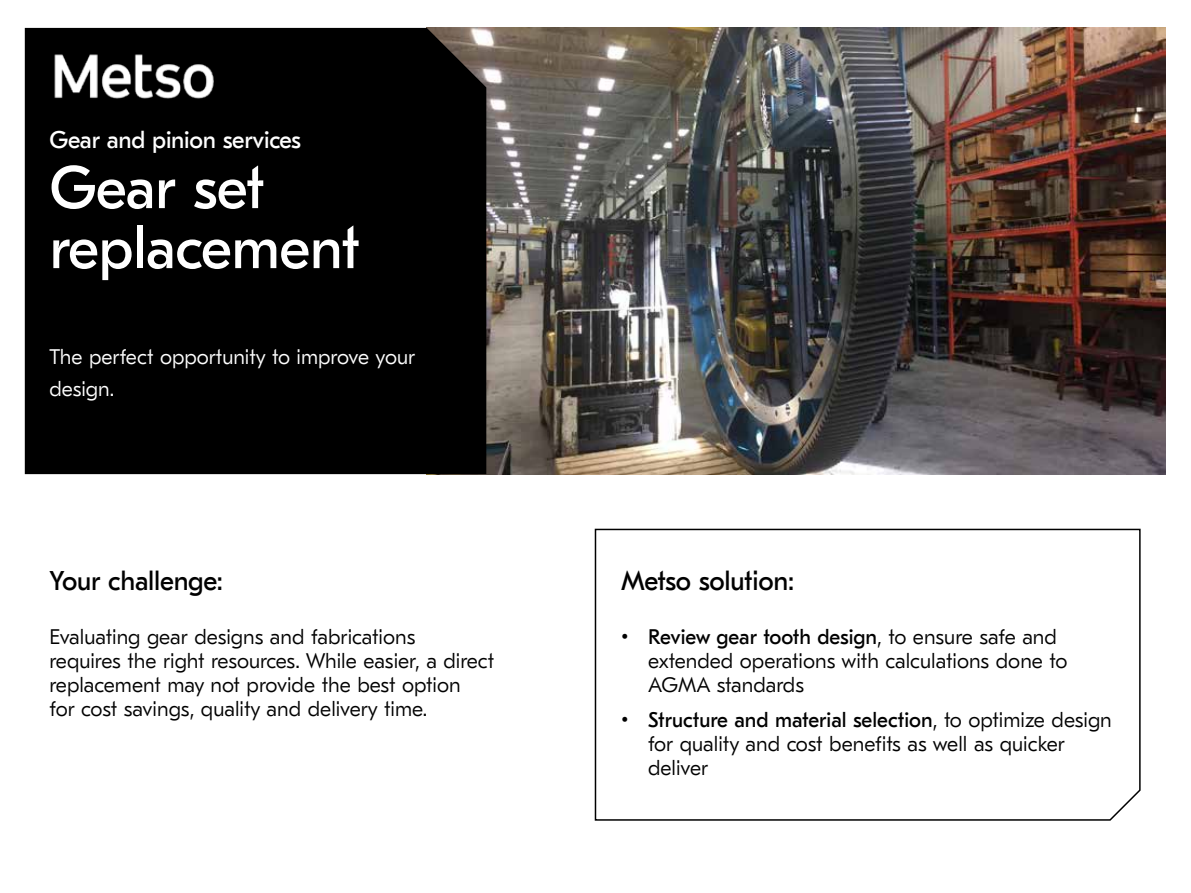
<style>
.page{position:relative;width:1191px;height:893px;background:#fff}
.page>*{position:absolute;margin:0;border:0;box-sizing:border-box;transform-origin:0 0}
.t1{font:60px/60px "GT Eesti Text";letter-spacing:-.01em;color:#fff}
.t2{font:27px "GT Eesti Text";letter-spacing:-.01em;color:#000}
.t3{font:24px "GT Eesti Text";letter-spacing:-.01em;color:#fff}
.t4{font:300 21px/24px "GT Eesti Pro Text";color:#000}
.t5{font:21px "GT Eesti Text";color:#000}
.t6{font:300 21px/31.5px "GT Eesti Pro Text";color:#fff}
.s1{font-family:"GT Eesti Pro Text";font-weight:300}
</style>
<div class="page">
<img style="left:486px;top:28px;width:679px;height:446px">
<div style="left:25px;top:28px;width:461px;height:446px;background:#000"></div>
<img style="left:26px;top:41px;width:215px;height:70px">
<svg style="left:594px;top:528px;width:547px;height:293px"></svg>
<p class="t3" style="left:49px;top:127px;width:253px">Gear and pinion services</p>
<h1 class="t1" style="left:49px;top:159px;width:312px">Gear set replacement</h1>
<p class="t6" style="left:49px;top:342px;width:367px">The perfect opportunity to improve your design.</p>
<p class="t2" style="left:49px;top:566px;width:175px">Your challenge:</p>
<p class="t4" style="left:49px;top:625px;width:446px">Evaluating gear designs and fabrications<br>requires the right resources. While easier, a direct replacement may not provide the best option<br>for cost savings, quality and delivery time.</p>
<p class="t2" style="left:621px;top:566px;width:174px">Metso solution:</p>
<p class="t5" style="left:621px;top:625px;width:437px">• Review gear tooth design<span class="s1">, to ensure safe and</span></p>
<p class="t4" style="left:648px;top:649px;width:421px">extended operations with calculations done to<br>AGMA standards</p>
<p class="t5" style="left:621px;top:708px;width:492px">• Structure and material selection<span class="s1">, to optimize design</span></p>
<p class="t4" style="left:648px;top:732px;width:418px">for quality and cost benefits as well as quicker deliver</p>
</div>
